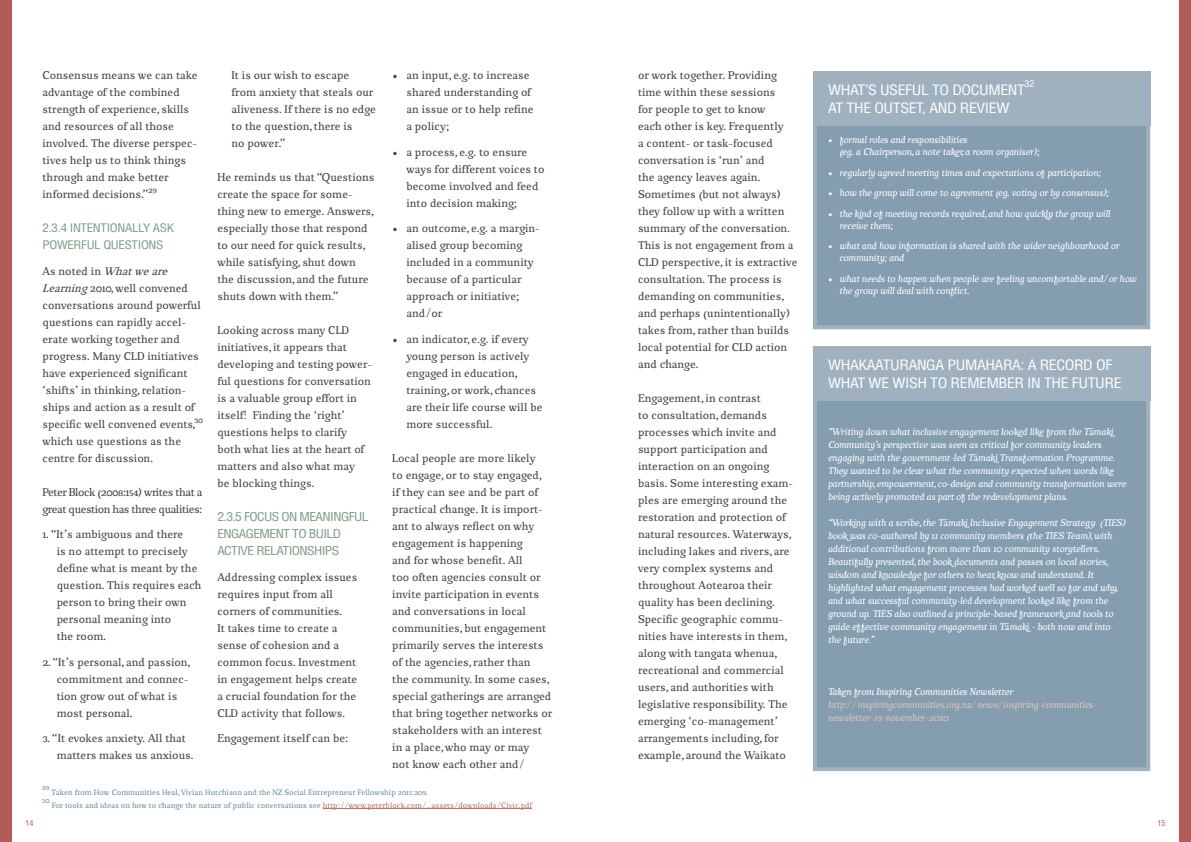
<style>
.page{position:relative;width:1191px;height:842px;background:#fff}
.page>*{position:absolute;margin:0;border:0;box-sizing:border-box;transform-origin:0 0}
.t1{font:condensed 14px/18px "Helvetica";letter-spacing:-.025em;color:#fff;scale:1.13 1}
.t2{font:condensed 12px/17px "Helvetica";letter-spacing:-.045em;color:#7a9c84;scale:1.13 1}
.t3{font:11.5px/17px "Chucaratext";color:#414042}
.t4{font:11.5px/17px "Chucaratext";letter-spacing:-.04em;color:#414042}
.t5{font:condensed 11.5px/17px "Helvetica";letter-spacing:-.025em;color:#7a9c84;scale:1.13 1}
.t6{font:italic 10px/13px "Chucaratext";color:#fff}
.t7{font:italic 10px/13px "Chucaratext";color:#e1c4bd}
.t8{font:condensed 9px "Helvetica";color:#fff;scale:1.13 1}
.t9{font:8px "Chucaratext";color:#698ca0}
.t10{font:condensed 8px "Helvetica";color:#b05c57}
.s1{font-style:italic}
.s2{color:#b96e68}
.s3{font-style:normal}
</style>
<div class="page">
<div style="left:1179px;top:0;width:12px;height:842px;background:#b05c57"></div>
<div style="left:0;top:0;width:11px;height:842px;background:#b05c57"></div>
<hr style="left:323px;top:808px;width:209px;height:1px;background:#b96e68">
<div style="left:813px;top:72px;width:337px;height:257px;background:#849daf;border:4px solid #9fb1bf"></div>
<div style="left:813px;top:346px;width:337px;height:425px;background:#849daf;border:4px solid #9fb1bf"></div>
<div style="left:813px;top:72px;width:337px;height:54px;background:#9fb1bf"></div>
<div style="left:813px;top:346px;width:337px;height:55px;background:#9fb1bf"></div>
<p class="t3" style="left:43px;top:67px;width:157px">Consensus means we can take advantage of the combined strength of experience, skills and resources of all those involved. The diverse perspec&shy;tives help us to think things through and make better informed decisions.”<sup>29</sup></p>
<p class="t5" style="left:43px;top:219px;width:118px">2.3.4 I NTENTIONALLY ASK<br>POWERFUL QUESTIONS</p>
<p class="t3" style="left:43px;top:263px;width:162px">A s n o t e d i n <span class="s1">Whatweare<br>Learning</span>2010, well convened conversations around powerful questions can rapidly accel&shy;erate working together and progress. Many CLD initiatives have experienced significant ‘shifts’ in thinking, relation&shy;ships and action as a result of specific well convened events,<sup>30 </sup>which use questions as the centre for discussion.</p>
<p class="t4" style="left:43px;top:484px;width:161px">Peter Block (2008:154) writes that a great question has three qualities:</p>
<p class="t3" style="left:57px;top:526px;width:146px;text-indent:-14px">1. “It’s ambiguous and there<br>is no attempt to precisely define what is meant by the question. This requires each person to bring their own personal meaning into<br>the room.</p>
<p class="t3" style="left:57px;top:654px;width:135px;text-indent:-14px">2. “It’s personal, and passion, commitment and connec&shy;tion grow out of what is most personal.</p>
<p class="t3" style="left:57px;top:730px;width:138px;text-indent:-14px">3. “It evokes anxiety. All that matters makes us anxious.</p>
<p class="t3" style="left:231px;top:67px;width:146px">It is our wish to escape from anxiety that steals our aliveness. If there is no edge to the question, there is<br>no power.”</p>
<p class="t3" style="left:217px;top:169px;width:158px">He reminds us that “Questions create the space for some&shy;thing new to emerge. Answers, especially those that respond to our need for quick results, while satisfying, shut down the discussion, and the future shuts down with them.”</p>
<p class="t3" style="left:217px;top:322px;width:156px">Looking across many CLD initiatives, it appears that developing and testing power&shy;ful questions for conversation is a valuable group effort in itself! Finding the ‘right’ questions helps to clarify both what lies at the heart of matters and also what may<br>be blocking things.</p>
<p class="t2" style="left:217px;top:508px;width:135px">2.3.5 FOCUS ON MEANINGFUL<br>ENGAGEMENT TO BUILD<br>ACTIVE RELATIONSHIPS</p>
<p class="t3" style="left:217px;top:569px;width:141px">Addressing complex issues requires input from all corners of communities.<br>It takes time to create a sense of cohesion and a common focus. Investment in engagement helps create a crucial foundation for the<br>CLD activity that follows.</p>
<p class="t3" style="left:217px;top:730px;width:133px">Engagement itself can be:</p>
<p class="t3" style="left:406px;top:67px;width:129px;text-indent:-14px">• an input, e.g. to increase shared understanding of an issue or to help refine a policy;</p>
<p class="t3" style="left:406px;top:144px;width:140px;text-indent:-14px">• a process, e.g. to ensure ways for different voices to become involved and feed into decision making;</p>
<p class="t3" style="left:406px;top:220px;width:135px;text-indent:-14px">• an outcome, e.g. a margin&shy;alised group becoming included in a community because of a particular approach or initiative; and/or</p>
<p class="t3" style="left:406px;top:331px;width:138px;text-indent:-14px">• an indicator, e.g. if every young person is actively engaged in education, training, or work, chances are their life course will be more successful.</p>
<p class="t3" style="left:392px;top:450px;width:161px">Local people are more likely<br>to engage, or to stay engaged,<br>if they can see and be part of practical change. It is import&shy;ant to always reflect on why engagement is happening<br>and for whose benefit. All<br>too often agencies consult or invite participation in events and conversations in local communities, but engagement primarily serves the interests of the agencies, rather than<br>the community. In some cases, special gatherings are arranged that bring together networks or stakeholders with an interest in a place, who may or may<br>not know each other and/</p>
<p class="t9" style="left:42px;top:783px;width:9px">29</p>
<p class="t9" style="left:52px;top:788px;width:377px">Taken from How Communities Heal, Vivian Hutchison and the NZ Social Entrepreneur Fellowship 2011:209.</p>
<p class="t9" style="left:42px;top:795px;width:10px">30</p>
<p class="t9" style="left:52px;top:800px;width:481px">For tools and ideas on how to change the nature of public conversations see <span class="s2">http://www.peterblock.com/_assets/downloads/Civic.pdf</span></p>
<p class="t3" style="left:638px;top:67px;width:161px">or work together. Providing time within these sessions<br>for people to get to know<br>each other is key. Frequently<br>a content- or task-focused conversation is ‘run’ and<br>the agency leaves again.<br>Sometimes (but not always) they follow up with a written summary of the conversation.<br>This is not engagement from a<br>CLD perspective, it is extractive consultation. The process is demanding on communities, and perhaps (unintentionally) takes from, rather than builds local potential for CLD action and change.</p>
<p class="t3" style="left:638px;top:390px;width:156px">Engagement, in contrast<br>to consultation, demands processes which invite and support participation and interaction on an ongoing basis. Some interesting exam&shy;ples are emerging around the restoration and protection of natural resources. Waterways, including lakes and rivers, are very complex systems and throughout Aotearoa their quality has been declining.<br>Specific geographic commu&shy;nities have interests in them, along with tangata whenua, recreational and commercial users, and authorities with legislative responsibility. The emerging ‘co-management’ arrangements including, for example, around the Waikato</p>
<p class="t8" style="left:1024px;top:78px;width:10px">32</p>
<p class="t1" style="left:828px;top:81px;width:176px">WHAT’S USEFUL TO DOCUMENT</p>
<p class="t1" style="left:828px;top:99px;width:162px">AT THE OUTSET, AND REVIEW</p>
<p class="t6" style="left:839px;top:135px;width:201px;line-height:12px;text-indent:-11px">• formal roles and responsibilities<br>(eg. a Chairperson, a note taker, a room organiser);</p>
<p class="t6" style="left:828px;top:167px;width:274px">• regularly agreed meeting times and expectations of participation;</p>
<p class="t6" style="left:828px;top:187px;width:282px">• how the group will come to agreement (eg. voting or by consensus);</p>
<p class="t6" style="left:839px;top:208px;width:272px;line-height:12px;text-indent:-11px">• the kind of meeting records required, and how quickly the group will receive them;</p>
<p class="t6" style="left:839px;top:241px;width:281px;line-height:12px;text-indent:-11px">• what and how information is shared with the wider neighbourhood or community; and</p>
<p class="t6" style="left:839px;top:273px;width:299px;line-height:12px;text-indent:-11px">• what needs to happen when people are feeling uncomfortable and/or how the group will deal with conflict.</p>
<p class="t1" style="left:828px;top:356px;width:261px">WHAKAATURANGA PUMAHARA: A RECORD OF<br>WHAT WE WISH TO REMEMBER IN THE FUTURE</p>
<p class="t6" style="left:828px;top:426px;width:300px">“Writing down what inclusive engagement looked like from the T<span class="s3">ã</span>maki Community’s perspective was seen as critical for community leaders engaging with the government-led T<span class="s3">ã</span>maki Transformation Programme.<br>They wanted to be clear what the community expected when words like partnership, empowerment, co-design and community transformation were being actively promoted as part of the redevelopment plans.</p>
<p class="t6" style="left:828px;top:517px;width:299px">“Working with a scribe, the T<span class="s3">ã</span>maki Inclusive Engagement Strategy (TIES) book was co-authored by 11 community members (the TIES Team), with additional contributions from more than 10 community storytellers.<br>Beautifully presented, the book documents and passes on local stories, wisdom and knowledge for others to hear, know and understand. It highlighted what engagement processes had worked well so far and why, and what successful community-led development looked like from the ground up. TIES also outlined a principle-based framework and tools to guide effective community engagement in T<span class="s3">ã</span>maki – both now and into the future.”</p>
<p class="t6" style="left:828px;top:686px;width:186px">Taken from Inspiring Communities Newsletter</p>
<p class="t7" style="left:828px;top:699px;width:270px">http://inspiringcommunities.org.nz/news/inspiring-communities&shy;newsletter-19-november-2010</p>
<p class="t10" style="left:26px;top:818px;width:10px">14</p>
<p class="t10" style="left:1157px;top:818px;width:9px">15</p>
</div>
